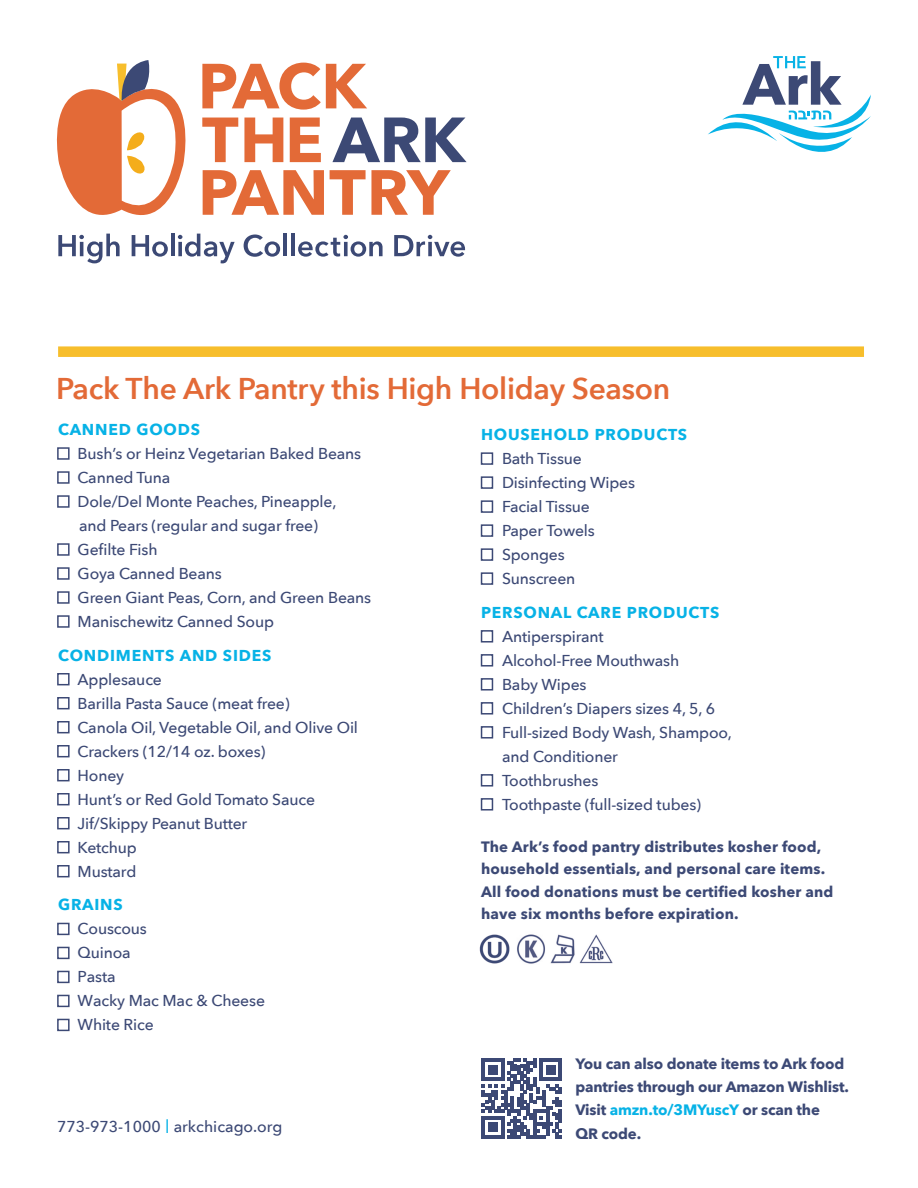
<style>
.page{position:relative;width:918px;height:1188px;background:#fff}
.page>*{position:absolute;margin:0;border:0;box-sizing:border-box;transform-origin:0 0}
.t1{font:600 30px "Avenir Next";letter-spacing:-.01em;color:#e36a37}
.t2{font:500 15.75px/24px "Avenir Next";letter-spacing:-.01em;color:#3c4975}
.t3{font:700 15.75px "Avenir Next";letter-spacing:.05em;color:#07b2e6}
.t4{font:700 15px/22.5px "Avenir Next";letter-spacing:.01em;color:#3c4975}
.t5{font:700 15px/23.2px "Avenir Next";letter-spacing:-.01em;color:#3c4975}
.s1{font-weight:700;color:#07b2e6}
.s2{font-weight:400;font-size:19.5px;color:#07b2e6}
.s3{color:#07b2e6}
</style>
<div class="page">
<svg style="left:708px;top:56px;width:163px;height:96px"></svg>
<svg style="left:56px;top:60px;width:411px;height:203px"></svg>
<div style="left:58px;top:346px;width:806px;height:11px;background:#f7be2c"></div>
<svg style="left:482px;top:1058px;width:80px;height:81px"></svg>
<img style="left:517px;top:934px;width:28px;height:30px">
<img style="left:480px;top:934px;width:30px;height:30px">
<img style="left:550px;top:934px;width:62px;height:30px">
<p class="t1" style="left:56px;top:363px;width:615px">Pack The Ark Pantry this High Holiday Season</p>
<p class="t3" style="left:58px;top:416px;width:143px">CANNED GOODS</p>
<p class="t2" style="left:57px;top:441px;width:305px">■ Bush’s or Heinz Vegetarian Baked Beans</p>
<p class="t2" style="left:57px;top:465px;width:115px">■ Canned Tuna</p>
<p class="t2" style="left:57px;top:489px;width:281px;text-align:center">■ Dole/Del Monte Peaches, Pineapple, and Pears (regular and sugar free)</p>
<p class="t2" style="left:57px;top:537px;width:102px">■ Gefilte Fish</p>
<p class="t2" style="left:57px;top:561px;width:166px">■ Goya Canned Beans</p>
<p class="t2" style="left:57px;top:585px;width:315px">■ Green Giant Peas, Corn, and Green Beans</p>
<p class="t2" style="left:57px;top:604px;width:218px;line-height:33.8px">■ Manischewitz Canned Soup<br><span class="s1">CONDIMENTS AND SIDES</span></p>
<p class="t2" style="left:57px;top:667px;width:106px">■ Applesauce</p>
<p class="t2" style="left:57px;top:691px;width:234px">■ Barilla Pasta Sauce (meat free)</p>
<p class="t2" style="left:57px;top:715px;width:302px">■ Canola Oil, Vegetable Oil, and Olive Oil</p>
<p class="t2" style="left:57px;top:739px;width:210px">■ Crackers (12/14 oz. boxes)</p>
<p class="t2" style="left:57px;top:763px;width:68px">■ Honey</p>
<p class="t2" style="left:57px;top:787px;width:259px">■ Hunt’s or Red Gold Tomato Sauce</p>
<p class="t2" style="left:57px;top:811px;width:191px">■ Jif/Skippy Peanut Butter</p>
<p class="t2" style="left:57px;top:835px;width:81px">■ Ketchup</p>
<p class="t2" style="left:57px;top:854px;width:81px;line-height:33.8px">■ Mustard<br><span class="s1">GRAINS</span></p>
<p class="t2" style="left:57px;top:916px;width:91px">■ Couscous</p>
<p class="t2" style="left:57px;top:940px;width:75px">■ Quinoa</p>
<p class="t2" style="left:57px;top:964px;width:60px">■ Pasta</p>
<p class="t2" style="left:57px;top:988px;width:209px">■ Wacky Mac Mac &amp; Cheese</p>
<p class="t2" style="left:57px;top:1012px;width:98px">■ White Rice</p>
<p class="t3" style="left:481px;top:421px;width:208px">HOUSEHOLD PRODUCTS</p>
<p class="t2" style="left:481px;top:446px;width:102px">■ Bath Tissue</p>
<p class="t2" style="left:481px;top:470px;width:156px">■ Disinfecting Wipes</p>
<p class="t2" style="left:481px;top:494px;width:110px">■ Facial Tissue</p>
<p class="t2" style="left:481px;top:518px;width:115px">■ Paper Towels</p>
<p class="t2" style="left:481px;top:542px;width:85px">■ Sponges</p>
<p class="t2" style="left:481px;top:566px;width:96px">■ Sunscreen</p>
<p class="t3" style="left:481px;top:599px;width:240px">PERSONAL CARE PRODUCTS</p>
<p class="t2" style="left:481px;top:624px;width:124px">■ Antiperspirant</p>
<p class="t2" style="left:481px;top:648px;width:200px">■ Alcohol-Free Mouthwash</p>
<p class="t2" style="left:481px;top:672px;width:107px">■ Baby Wipes</p>
<p class="t2" style="left:481px;top:696px;width:236px">■ Children’s Diapers sizes 4, 5, 6</p>
<p class="t2" style="left:502px;top:720px;width:231px;text-indent:-21px">■ Full-sized Body Wash, Shampoo, and Conditioner</p>
<p class="t2" style="left:481px;top:768px;width:119px">■ Toothbrushes</p>
<p class="t2" style="left:481px;top:792px;width:222px">■ Toothpaste (full-sized tubes)</p>
<p class="t4" style="left:481px;top:835px;width:354px">The Ark’s food pantry distributes kosher food, household essentials, and personal care items.<br>All food donations must be certified kosher and have six months before expiration.</p>
<p class="t2" style="left:57px;top:1114px;width:227px">773-973-1000 <span class="s2">I</span> arkchicago.org</p>
<p class="t5" style="left:575px;top:1052px;width:275px">You can also donate items to Ark food pantries through our Amazon Wishlist.<br>Visit <span class="s3">amzn.to/3MYuscY</span> or scan the<br>QR code.</p>
</div>
